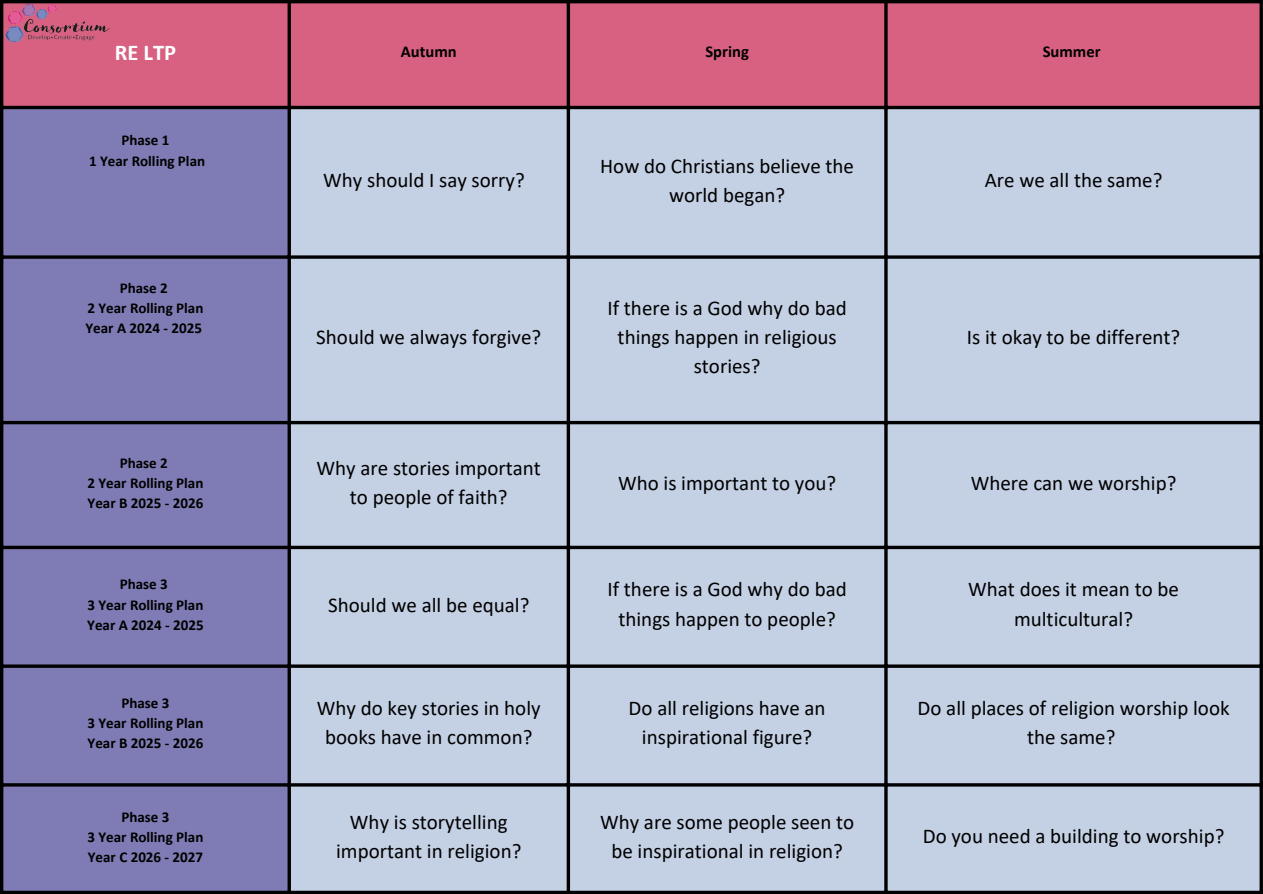
<style>
.page{position:relative;width:1263px;height:894px;background:#fff}
.page>*{position:absolute;margin:0;border:0;box-sizing:border-box;transform-origin:0 0}
.t1{font:700 22.5px "Calibri";color:#fff}
.t2{font:21px/29.1px "Calibri";color:#000;text-align:center}
.t3{font:700 16.5px "Calibri";color:#000}
.t4{font:700 15px "Calibri";color:#000}
</style>
<div class="page">
<div style="left:3px;top:3px;width:1256px;height:103px;background:#d86182"></div>
<div style="left:3px;top:109px;width:285px;height:781px;background:#7f7cb5"></div>
<div style="left:291px;top:109px;width:968px;height:781px;background:#c4d0e4"></div>
<hr style="left:0;top:3px;width:3px;height:890px;background:#000">
<hr style="left:288px;top:3px;width:3px;height:890px;background:#000">
<hr style="left:567px;top:3px;width:3px;height:890px;background:#000">
<svg style="left:884px;top:3px;width:4px;height:887px;background:#1e1d21"></svg>
<svg style="left:1259px;top:3px;width:4px;height:887px;background:#1e1e21"></svg>
<hr style="left:0;top:0;width:1263px;height:3px;background:#000">
<hr style="left:0;top:106px;width:1263px;height:3px;background:#000">
<svg style="left:3px;top:255px;width:1260px;height:4px;background:#1b1c21"></svg>
<hr style="left:0;top:421px;width:1263px;height:3px;background:#000">
<svg style="left:3px;top:545px;width:1260px;height:4px;background:#212228"></svg>
<hr style="left:0;top:664px;width:1263px;height:3px;background:#000">
<hr style="left:0;top:783px;width:1263px;height:3px;background:#000">
<hr style="left:0;top:890px;width:1263px;height:3px;background:#000">
<hr style="left:0;top:893px;width:1263px;height:1px;background:#000">
<img style="left:3px;top:3px;width:112px;height:43px">
<p class="t1" style="left:115px;top:43px;width:63px">RE LTP</p>
<p class="t3" style="left:401px;top:44px;width:57px">Autumn</p>
<p class="t3" style="left:705px;top:44px;width:45px">Spring</p>
<p class="t3" style="left:1043px;top:44px;width:59px">Summer</p>
<p class="t4" style="left:121px;top:134px;width:50px">Phase 1</p>
<p class="t4" style="left:89px;top:154px;width:118px">1 Year Rolling Plan</p>
<p class="t4" style="left:120px;top:282px;width:50px">Phase 2</p>
<p class="t4" style="left:87px;top:302px;width:118px">2 Year Rolling Plan</p>
<p class="t4" style="left:86px;top:322px;width:118px">Year A 2024 - 2025</p>
<p class="t4" style="left:120px;top:456px;width:50px">Phase 2</p>
<p class="t4" style="left:87px;top:476px;width:118px">2 Year Rolling Plan</p>
<p class="t4" style="left:88px;top:496px;width:117px">Year B 2025 - 2026</p>
<p class="t4" style="left:120px;top:578px;width:50px">Phase 3</p>
<p class="t4" style="left:87px;top:598px;width:118px">3 Year Rolling Plan</p>
<p class="t4" style="left:87px;top:618px;width:118px">Year A 2024 - 2025</p>
<p class="t4" style="left:121px;top:696px;width:50px">Phase 3</p>
<p class="t4" style="left:87px;top:716px;width:118px">3 Year Rolling Plan</p>
<p class="t4" style="left:88px;top:736px;width:117px">Year B 2025 - 2026</p>
<p class="t4" style="left:121px;top:810px;width:50px">Phase 3</p>
<p class="t4" style="left:87px;top:830px;width:118px">3 Year Rolling Plan</p>
<p class="t4" style="left:88px;top:850px;width:117px">Year C 2026 - 2027</p>
<p class="t2" style="left:323px;top:167px;width:203px">Why should I say sorry?</p>
<p class="t2" style="left:316px;top:324px;width:226px">Should we always forgive?</p>
<p class="t2" style="left:317px;top:454px;width:226px">Why are stories important to people of faith?</p>
<p class="t2" style="left:328px;top:591px;width:203px">Should we all be equal?</p>
<p class="t2" style="left:600px;top:153px;width:255px">How do Christians believe the world began?</p>
<p class="t2" style="left:607px;top:295px;width:241px">If there is a God why do bad things happen in religious stories?</p>
<p class="t2" style="left:985px;top:167px;width:179px">Are we all the same?</p>
<p class="t2" style="left:967px;top:324px;width:215px">Is it okay to be different?</p>
<p class="t2" style="left:618px;top:469px;width:220px">Who is important to you?</p>
<p class="t2" style="left:971px;top:469px;width:207px">Where can we worship?</p>
<p class="t2" style="left:607px;top:576px;width:241px">If there is a God why do bad things happen to people?</p>
<p class="t2" style="left:968px;top:576px;width:212px">What does it mean to be multicultural?</p>
<p class="t2" style="left:317px;top:695px;width:225px">Why do key stories in holy books have in common?</p>
<p class="t2" style="left:629px;top:695px;width:199px">Do all religions have an inspirational figure?</p>
<p class="t2" style="left:917px;top:695px;width:314px">Do all places of religion worship look the same?</p>
<p class="t2" style="left:336px;top:808px;width:187px">Why is storytelling important in religion?</p>
<p class="t2" style="left:600px;top:808px;width:256px">Why are some people seen to be inspirational in religion?</p>
<p class="t2" style="left:923px;top:822px;width:303px">Do you need a building to worship?</p>
</div>
